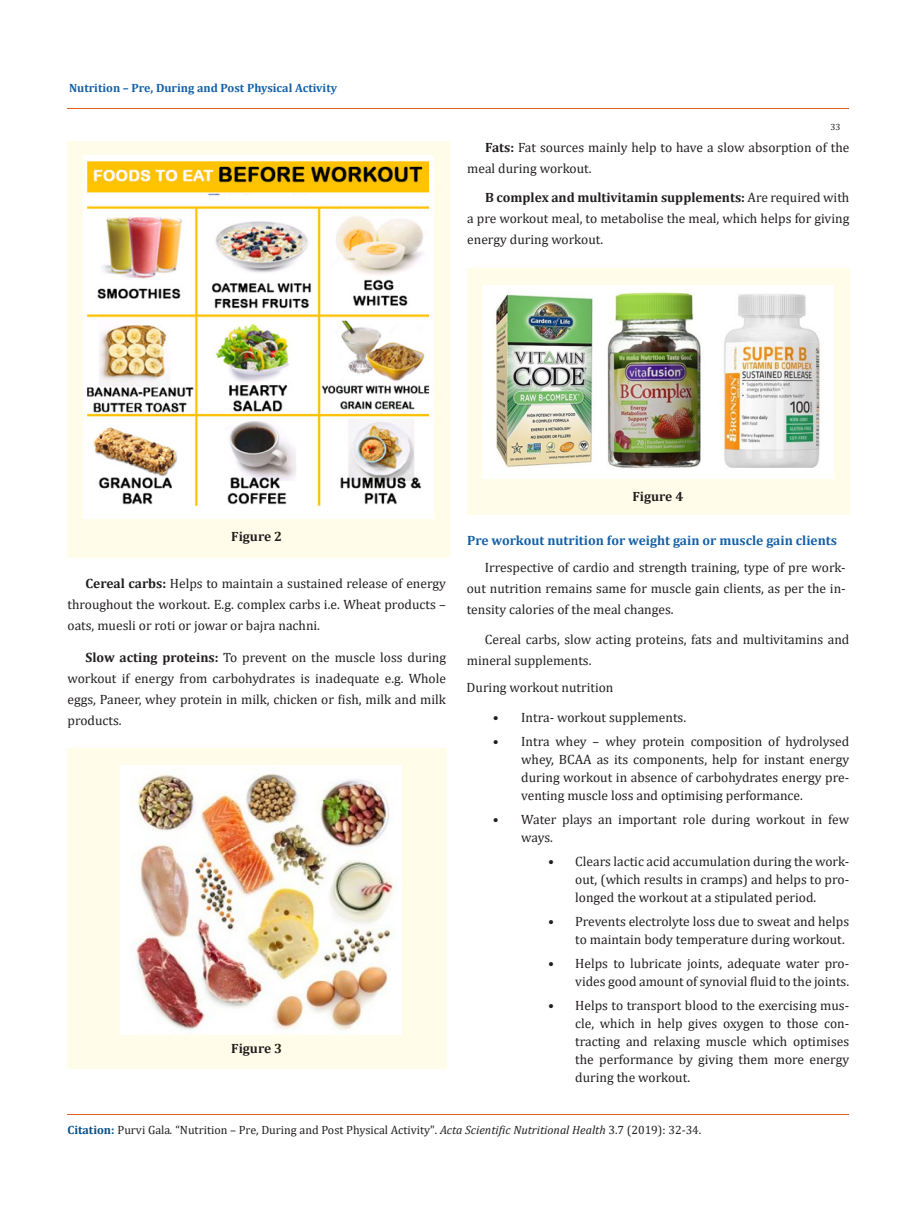
<style>
.page{position:relative;width:917px;height:1224px;background:#fff}
.page>*{position:absolute;margin:0;border:0;box-sizing:border-box;transform-origin:0 0}
.t1{font:13.5px/18px "Cambria";color:#231f20;text-align:justify}
.t2{font:700 13.5px "Cambria";color:#1560a6}
.t3{font:700 13.5px "Cambria";color:#231f20}
.t4{font:12px "Cambria";color:#231f20}
.t5{font:700 12px "Cambria";color:#1560a6}
.t6{font:9px "Cambria";color:#231f20}
.s1{font-weight:700}
.s2{font-weight:700;color:#035089}
.s3{font-style:italic}
</style>
<div class="page">
<hr style="left:67px;top:109px;width:782px;height:1px;background:#e05d1a">
<div style="left:67px;top:141px;width:382px;height:417px;background:#fffde9"></div>
<img style="left:83px;top:156px;width:350px;height:363px">
<div style="left:67px;top:749px;width:380px;height:320px;background:#fffde9"></div>
<img style="left:121px;top:765px;width:280px;height:269px">
<div style="left:467px;top:269px;width:382px;height:246px;background:#fffde9"></div>
<img style="left:482px;top:286px;width:351px;height:193px">
<hr style="left:67px;top:1114px;width:782px;height:1px;background:#e05d1a">
<p class="t5" style="left:69px;top:79px;width:269px">Nutrition – Pre, During and Post Physical Activity</p>
<p class="t6" style="left:830px;top:122px;width:11px">33</p>
<p class="t1" style="left:467px;top:136px;width:384px;line-height:21px;text-indent:18px"><span class="s1">Fats:</span> Fat sources mainly help to have a slow absorption of the meal during workout.</p>
<p class="t1" style="left:467px;top:187px;width:384px;line-height:21px;text-indent:18px"><span class="s1">B complex and multivitamin supplements:</span> Are required with a pre workout meal, to metabolise the meal, which helps for giving energy during workout.</p>
<p class="t3" style="left:632px;top:487px;width:52px">Figure 4</p>
<p class="t2" style="left:467px;top:530px;width:371px">Pre workout nutrition for weight gain or muscle gain clients</p>
<p class="t1" style="left:467px;top:556px;width:380px;line-height:21px;text-indent:18px">Irrespective of cardio and strength training, type of pre work&shy;out nutrition remains same for muscle gain clients, as per the in&shy;tensity calories of the meal changes.</p>
<p class="t1" style="left:467px;top:628px;width:384px;line-height:21px;text-indent:18px">Cereal carbs, slow acting proteins, fats and multivitamins and mineral supplements.</p>
<p class="t1" style="left:466px;top:678px;width:148px">During workout nutrition</p>
<p class="t1" style="left:492px;top:709px;width:195px">• Intra- workout supplements.</p>
<p class="t1" style="left:521px;top:733px;width:329px;text-indent:-28px">• Intra whey – whey protein composition of hydrolysed whey, BCAA as its components, help for instant energy during workout in absence of carbohydrates energy pre&shy;venting muscle loss and optimising performance.</p>
<p class="t1" style="left:521px;top:811px;width:329px;text-indent:-28px">• Water plays an important role during workout in few ways.</p>
<p class="t1" style="left:575px;top:853px;width:275px;text-indent:-27px">• Clears lactic acid accumulation during the work&shy;out, (which results in cramps) and helps to pro&shy;longed the workout at a stipulated period.</p>
<p class="t1" style="left:575px;top:913px;width:275px;text-indent:-27px">• Prevents electrolyte loss due to sweat and helps to maintain body temperature during workout.</p>
<p class="t1" style="left:548px;top:955px;width:302px;text-align:right">• Helps to lubricate joints, adequate water pro&shy;vides good amount of synovial fluid to the joints.</p>
<p class="t1" style="left:575px;top:997px;width:275px;text-indent:-27px">• Helps to transport blood to the exercising mus&shy;cle, which in help gives oxygen to those con&shy;tracting and relaxing muscle which optimises the performance by giving them more energy during the workout.</p>
<p class="t4" style="left:67px;top:1122px;width:635px"><span class="s2">Citation:</span> Purvi Gala<span class="s3">.</span> “Nutrition – Pre, During and Post Physical Activity". <span class="s3">Acta Scientific Nutritional Health</span> 3.7 (2019): 32-34.</p>
<p class="t3" style="left:231px;top:527px;width:52px">Figure 2</p>
<p class="t1" style="left:67px;top:573px;width:380px;line-height:21px;text-indent:18px"><span class="s1">Cereal carbs:</span> Helps to maintain a sustained release of energy throughout the workout. E.g. complex carbs i.e. Wheat products – oats, muesli or roti or jowar or bajra nachni.</p>
<p class="t1" style="left:67px;top:647px;width:380px;line-height:21px;text-indent:18px"><span class="s1">Slow acting proteins:</span> To prevent on the muscle loss during workout if energy from carbohydrates is inadequate e.g. Whole eggs, Paneer, whey protein in milk, chicken or fish, milk and milk products.</p>
<p class="t3" style="left:231px;top:1039px;width:52px">Figure 3</p>
</div>
